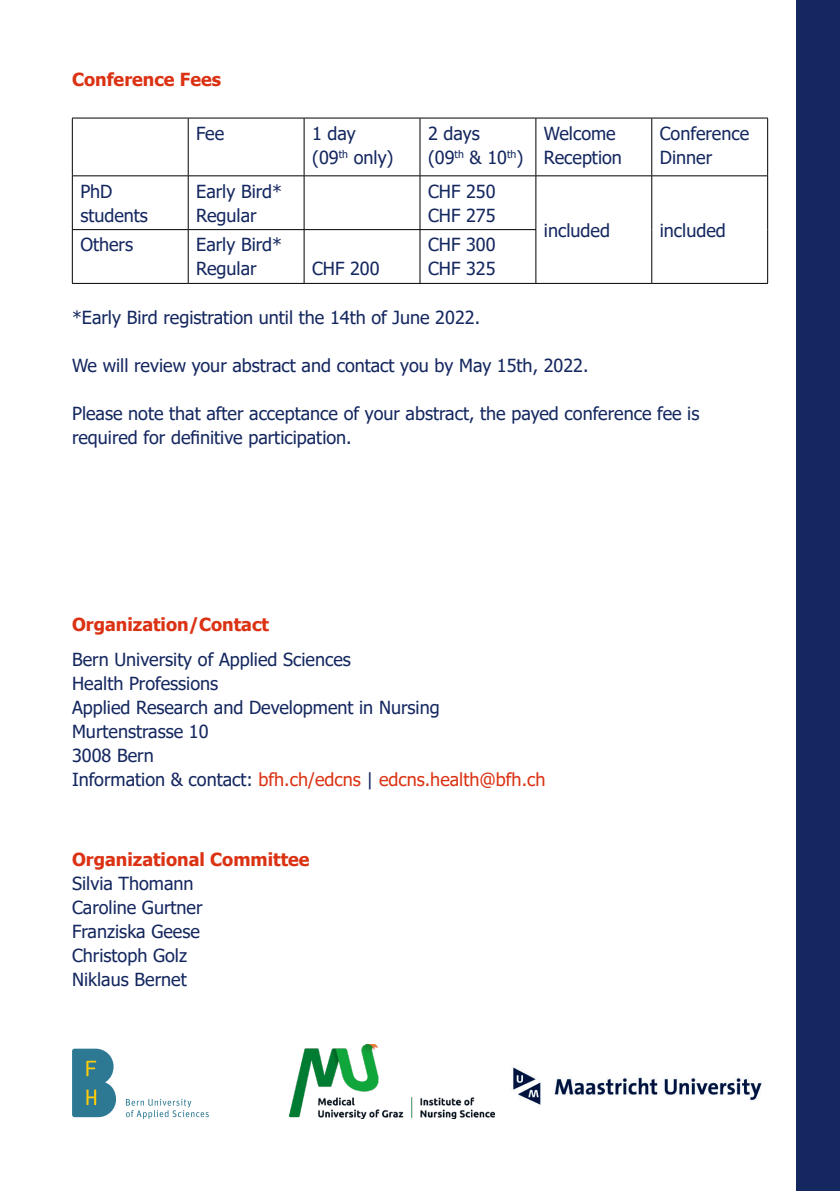
<style>
.page{position:relative;width:840px;height:1191px;background:#fff}
.page>*{position:absolute;margin:0;border:0;box-sizing:border-box;transform-origin:0 0}
.Text{font:18px/24px "Tahoma";color:#14275f}
.Text-2{font:700 18px "Tahoma";color:#db3213}
.Text-3{font:18px "Tahoma";color:#db3213}
.s1{color:#14275f}
</style>
<div class="page">
<hr style="left:72px;top:118px;width:116px;height:1px;background:#000">
<hr style="left:72px;top:118px;width:1px;height:58px;background:#000">
<hr style="left:188px;top:118px;width:116px;height:1px;background:#000">
<hr style="left:188px;top:118px;width:1px;height:58px;background:#000">
<hr style="left:304px;top:118px;width:116px;height:1px;background:#000">
<hr style="left:303px;top:118px;width:1px;height:58px;background:#000">
<hr style="left:420px;top:118px;width:115px;height:1px;background:#000">
<hr style="left:419px;top:118px;width:1px;height:58px;background:#000">
<hr style="left:535px;top:118px;width:116px;height:1px;background:#000">
<hr style="left:535px;top:118px;width:1px;height:58px;background:#000">
<hr style="left:651px;top:118px;width:116px;height:1px;background:#000">
<hr style="left:651px;top:118px;width:1px;height:58px;background:#000">
<hr style="left:766px;top:118px;width:1px;height:58px;background:#000">
<hr style="left:72px;top:175px;width:116px;height:1px;background:#000">
<hr style="left:72px;top:176px;width:1px;height:53px;background:#000">
<hr style="left:188px;top:175px;width:116px;height:1px;background:#000">
<hr style="left:188px;top:176px;width:1px;height:53px;background:#000">
<hr style="left:304px;top:175px;width:116px;height:1px;background:#000">
<hr style="left:303px;top:176px;width:1px;height:53px;background:#000">
<hr style="left:420px;top:175px;width:115px;height:1px;background:#000">
<hr style="left:419px;top:176px;width:1px;height:53px;background:#000">
<hr style="left:535px;top:175px;width:116px;height:1px;background:#000">
<hr style="left:535px;top:176px;width:1px;height:53px;background:#000">
<hr style="left:651px;top:175px;width:116px;height:1px;background:#000">
<hr style="left:651px;top:176px;width:1px;height:54px;background:#000">
<hr style="left:766px;top:176px;width:1px;height:54px;background:#000">
<hr style="left:651px;top:230px;width:1px;height:53px;background:#000">
<hr style="left:766px;top:230px;width:1px;height:53px;background:#000">
<hr style="left:535px;top:283px;width:116px;height:1px;background:#000">
<hr style="left:651px;top:283px;width:116px;height:1px;background:#000">
<hr style="left:72px;top:229px;width:116px;height:1px;background:#000">
<hr style="left:72px;top:230px;width:1px;height:53px;background:#000">
<hr style="left:188px;top:229px;width:116px;height:1px;background:#000">
<hr style="left:188px;top:230px;width:1px;height:53px;background:#000">
<hr style="left:304px;top:229px;width:116px;height:1px;background:#000">
<hr style="left:303px;top:230px;width:1px;height:53px;background:#000">
<hr style="left:420px;top:229px;width:116px;height:1px;background:#000">
<hr style="left:419px;top:230px;width:1px;height:53px;background:#000">
<hr style="left:535px;top:230px;width:1px;height:53px;background:#000">
<hr style="left:72px;top:283px;width:116px;height:1px;background:#000">
<hr style="left:188px;top:283px;width:116px;height:1px;background:#000">
<hr style="left:304px;top:283px;width:116px;height:1px;background:#000">
<hr style="left:420px;top:283px;width:115px;height:1px;background:#000">
<div style="left:796px;top:0;width:43px;height:1191px;background:#14275f"></div>
<img style="left:289px;top:1044px;width:205px;height:75px">
<img style="left:513px;top:1067px;width:249px;height:38px">
<svg style="left:72px;top:1048px;width:44px;height:69px;background:#4d8b99"></svg>
<svg style="left:126px;top:1098px;width:83px;height:21px"></svg>
<p class="Text-2" style="left:72px;top:67px;width:150px">Conference Fees</p>
<p class="Text" style="left:196px;top:122px;width:29px">Fee</p>
<p class="Text" style="left:312px;top:122px;width:83px">1 day (09<sup>th</sup> only)</p>
<p class="Text" style="left:428px;top:122px;width:97px">2 days<br>(09<sup>th</sup> &amp; 10<sup>th</sup>)</p>
<p class="Text" style="left:543px;top:122px;width:79px">Welcome<br>Reception</p>
<p class="Text" style="left:659px;top:122px;width:91px">Conference<br>Dinner</p>
<p class="Text" style="left:80px;top:180px;width:69px">PhD students</p>
<p class="Text" style="left:196px;top:180px;width:87px">Early Bird*<br>Regular</p>
<p class="Text" style="left:428px;top:180px;width:69px">CHF 250<br>CHF 275</p>
<p class="Text" style="left:543px;top:219px;width:68px">included</p>
<p class="Text" style="left:659px;top:219px;width:68px">included</p>
<p class="Text" style="left:80px;top:234px;width:54px">Others</p>
<p class="Text" style="left:196px;top:234px;width:87px">Early Bird*<br>Regular</p>
<p class="Text" style="left:428px;top:234px;width:69px">CHF 300<br>CHF 325</p>
<p class="Text" style="left:72px;top:306px;width:409px">*Early Bird registration until the 14th of June 2022.</p>
<p class="Text" style="left:72px;top:354px;width:517px">We will review your abstract and contact you by May 15th, 2022.</p>
<p class="Text" style="left:72px;top:402px;width:628px">Please note that after acceptance of your abstract, the payed conference fee is</p>
<p class="Text" style="left:72px;top:426px;width:281px">required for definitive participation.</p>
<p class="Text" style="left:312px;top:258px;width:69px">CHF 200</p>
<p class="Text-2" style="left:72px;top:612px;width:198px">Organization/Contact</p>
<p class="Text" style="left:72px;top:649px;width:280px">Bern University of Applied Sciences</p>
<p class="Text" style="left:72px;top:673px;width:148px">Health Professions</p>
<p class="Text" style="left:72px;top:697px;width:369px">Applied Research and Development in Nursing</p>
<p class="Text" style="left:72px;top:721px;width:138px">Murtenstrasse 10</p>
<p class="Text" style="left:72px;top:745px;width:83px">3008 Bern</p>
<p class="Text-3" style="left:72px;top:767px;width:474px"><span class="s1">Information &amp; contact:</span> bfh.ch/edcns <span class="s1">|</span> edcns.health@bfh.ch</p>
<p class="Text-2" style="left:72px;top:847px;width:239px">Organizational Committee</p>
<p class="Text" style="left:72px;top:872px;width:132px">Silvia Thomann<br>Caroline Gurtner<br>Franziska Geese<br>Christoph Golz<br>Niklaus Bernet</p>
</div>
